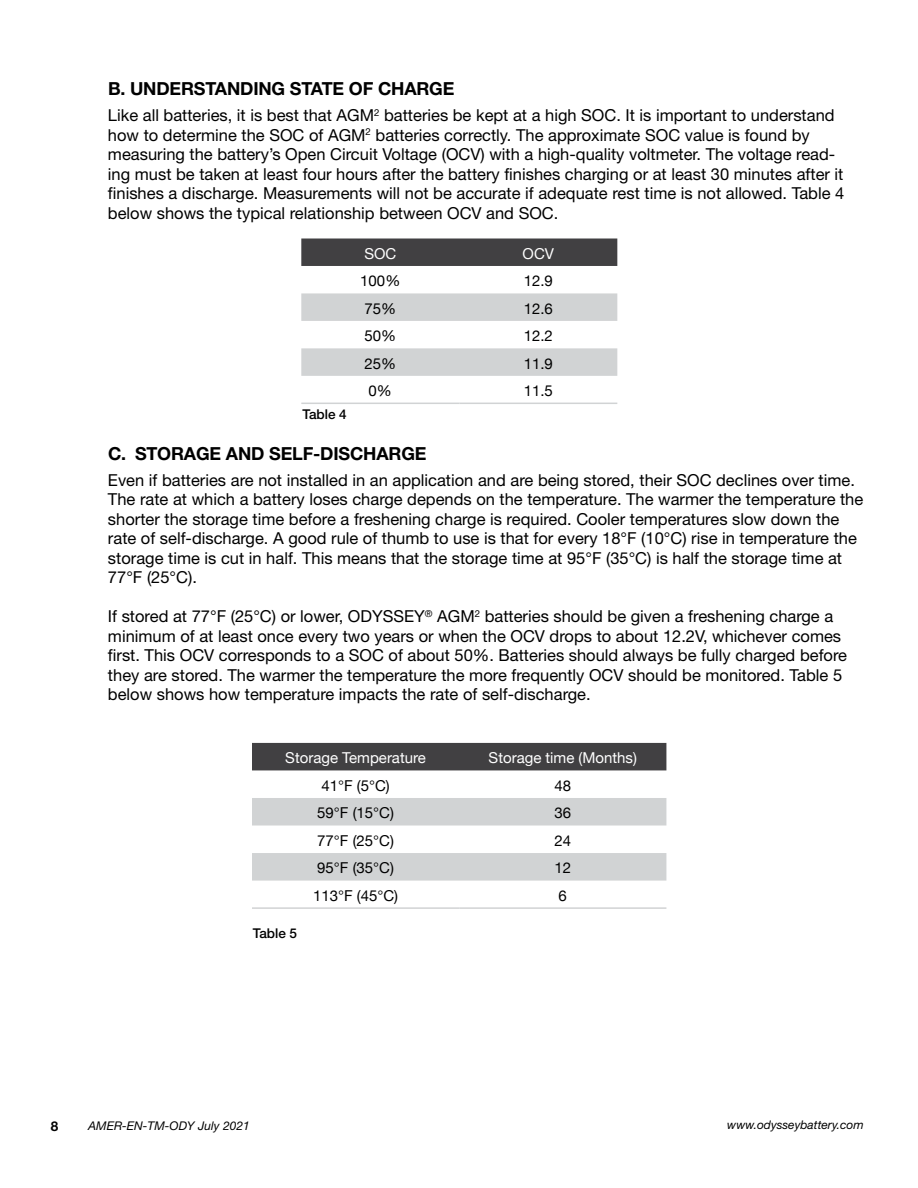
<style>
.page{position:relative;width:918px;height:1188px;background:#fff}
.page>*{position:absolute;margin:0;border:0;box-sizing:border-box;transform-origin:0 0}
.t1{font:700 18px "Helvetica Neue";letter-spacing:-.01em;color:#000}
.t2{font:16.5px/19.5px "Helvetica Neue";color:#000}
.t3{font:15px "Helvetica Neue";color:#000}
.t4{font:15px "Helvetica Neue";color:#fff}
.t5{font:500 13.5px "Helvetica Neue";color:#000}
.t6{font:700 13.5px "Helvetica Neue";color:#000}
.t7{font:italic 12px "Helvetica Neue";color:#000}
</style>
<div class="page">
<div style="left:301px;top:238px;width:316px;height:28px;background:#414042"></div>
<svg style="left:301px;top:293px;width:316px;height:83px"></svg>
<hr style="left:301px;top:403px;width:158px;height:1px;background:#d1d3d4">
<hr style="left:459px;top:403px;width:158px;height:1px;background:#d1d3d4">
<div style="left:252px;top:743px;width:414px;height:27px;background:#414042"></div>
<svg style="left:252px;top:798px;width:414px;height:83px"></svg>
<hr style="left:252px;top:907px;width:207px;height:2px;background:#d1d3d4">
<hr style="left:459px;top:907px;width:207px;height:2px;background:#d1d3d4">
<p class="t1" style="left:108px;top:78px;width:348px">B. UNDERSTANDING STATE OF CHARGE</p>
<p class="t2" style="left:108px;top:105px;width:738px">Like all batteries, it is best that AGM<sup>2</sup> batteries be kept at a high SOC. It is important to understand how to determine the SOC of AGM<sup>2</sup> batteries correctly. The approximate SOC value is found by measuring the battery’s Open Circuit Voltage (OCV) with a high-quality voltmeter. The voltage read&shy;ing must be taken at least four hours after the battery finishes charging or at least 30 minutes after it finishes a discharge. Measurements will not be accurate if adequate rest time is not allowed. Table 4 below shows the typical relationship between OCV and SOC.</p>
<p class="t5" style="left:302px;top:406px;width:46px">Table 4</p>
<p class="t4" style="left:364px;top:243px;width:33px">SOC</p>
<p class="t4" style="left:523px;top:243px;width:33px">OCV</p>
<p class="t3" style="left:360px;top:270px;width:42px">100%</p>
<p class="t3" style="left:524px;top:270px;width:31px">12.9</p>
<p class="t3" style="left:364px;top:298px;width:33px">75%</p>
<p class="t3" style="left:524px;top:298px;width:31px">12.6</p>
<p class="t3" style="left:364px;top:325px;width:33px">50%</p>
<p class="t3" style="left:524px;top:325px;width:31px">12.2</p>
<p class="t3" style="left:364px;top:352px;width:33px">25%</p>
<p class="t3" style="left:524px;top:352px;width:31px">11.9</p>
<p class="t3" style="left:369px;top:380px;width:25px">0%</p>
<p class="t3" style="left:524px;top:380px;width:31px">11.5</p>
<p class="t1" style="left:108px;top:442px;width:320px">C. STORAGE AND SELF-DISCHARGE</p>
<p class="t2" style="left:108px;top:470px;width:757px">Even if batteries are not installed in an application and are being stored, their SOC declines over time.<br>The rate at which a battery loses charge depends on the temperature. The warmer the temperature the shorter the storage time before a freshening charge is required. Cooler temperatures slow down the rate of self-discharge. A good rule of thumb to use is that for every 18°F (10°C) rise in temperature the storage time is cut in half. This means that the storage time at 95°F (35°C) is half the storage time at 77°F (25°C).</p>
<p class="t2" style="left:108px;top:606px;width:741px">If stored at 77°F (25°C) or lower, ODYSSEY<sup>®</sup> AGM<sup>2</sup> batteries should be given a freshening charge a minimum of at least once every two years or when the OCV drops to about 12.2V, whichever comes first. This OCV corresponds to a SOC of about 50%. Batteries should always be fully charged before they are stored. The warmer the temperature the more frequently OCV should be monitored. Table 5 below shows how temperature impacts the rate of self-discharge.</p>
<p class="t4" style="left:285px;top:747px;width:142px">Storage Temperature</p>
<p class="t4" style="left:489px;top:747px;width:150px">Storage time (Months)</p>
<p class="t3" style="left:321px;top:775px;width:70px">41°F (5°C)</p>
<p class="t3" style="left:554px;top:775px;width:18px">48</p>
<p class="t3" style="left:317px;top:802px;width:78px">59°F (15°C)</p>
<p class="t3" style="left:554px;top:802px;width:18px">36</p>
<p class="t3" style="left:317px;top:830px;width:78px">77°F (25°C)</p>
<p class="t3" style="left:554px;top:830px;width:18px">24</p>
<p class="t3" style="left:317px;top:857px;width:78px">95°F (35°C)</p>
<p class="t3" style="left:554px;top:857px;width:18px">12</p>
<p class="t3" style="left:313px;top:885px;width:87px">113°F (45°C)</p>
<p class="t3" style="left:559px;top:885px;width:10px">6</p>
<p class="t5" style="left:253px;top:925px;width:46px">Table 5</p>
<p class="t6" style="left:51px;top:1118px;width:9px">8</p>
<p class="t7" style="left:88px;top:1118px;width:163px">AMER-EN-TM-ODY July 2021</p>
<p class="t7" style="left:727px;top:1117px;width:138px">www.odysseybattery.com</p>
</div>
